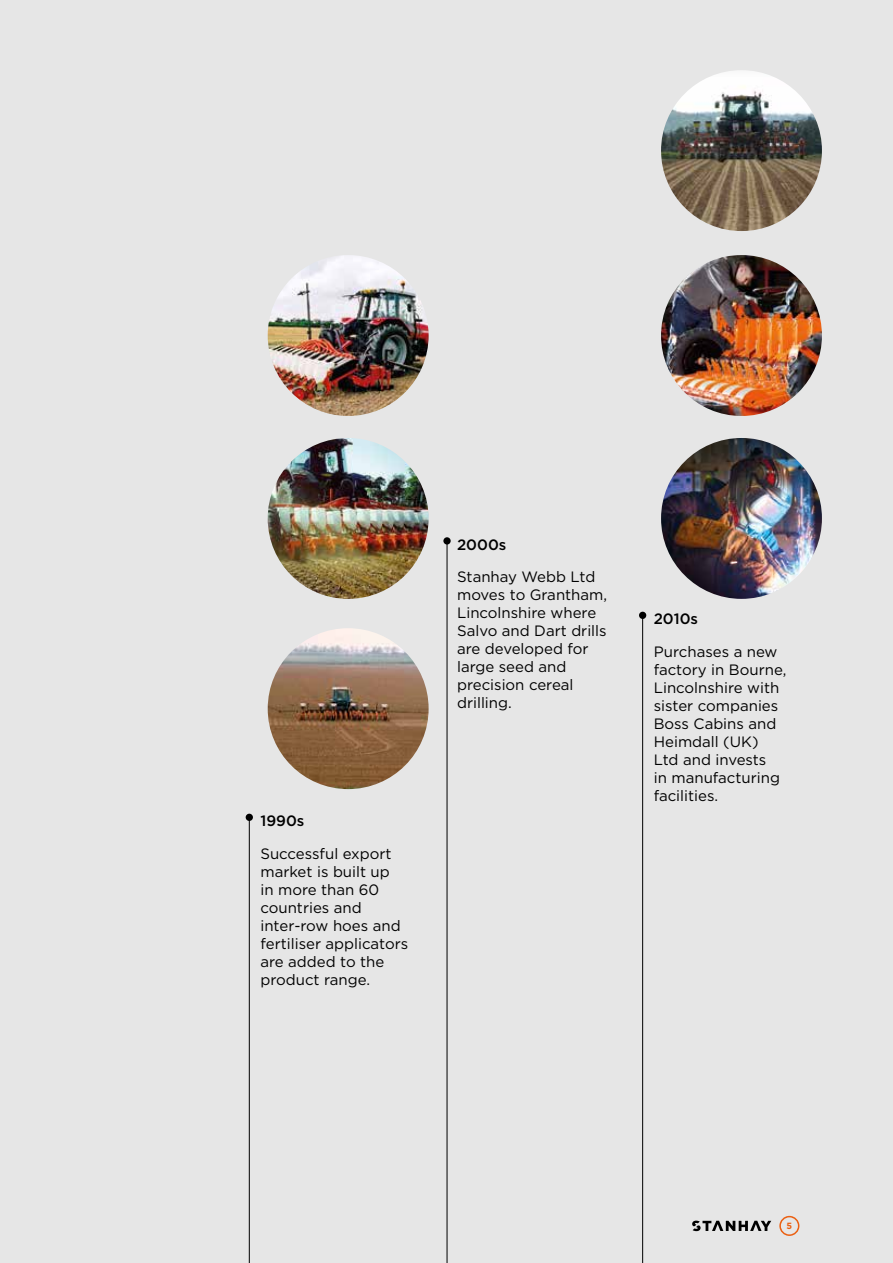
<style>
.page{position:relative;width:893px;height:1263px;background:#e6e6e6}
.page>*{position:absolute;margin:0;border:0;box-sizing:border-box;transform-origin:0 0}
.t1{font:15px/18px "Gotham HTF";color:#000}
.t2{font:500 15px "Gotham HTF";color:#000}
.t3{font:700 9px "Gotham";color:#eb6012}
</style>
<div class="page">
<svg style="left:692px;top:1220px;width:79px;height:11px"></svg>
<svg style="left:779px;top:1215px;width:20px;height:21px"></svg>
<hr style="left:249px;top:817px;width:1px;height:446px;background:#000">
<hr style="left:447px;top:541px;width:1px;height:722px;background:#000">
<hr style="left:642px;top:615px;width:1px;height:648px;background:#000">
<div style="left:246px;top:814px;width:7px;height:7px;background:#000;border-radius:50%"></div>
<div style="left:443px;top:537px;width:8px;height:7px;background:#000;border-radius:50%"></div>
<div style="left:639px;top:612px;width:7px;height:7px;background:#000;border-radius:50%"></div>
<img style="left:268px;top:628px;width:161px;height:161px;border-radius:80px">
<img style="left:268px;top:438px;width:161px;height:161px;border-radius:80px">
<img style="left:268px;top:255px;width:161px;height:161px;border-radius:80px">
<img style="left:661px;top:438px;width:161px;height:161px;border-radius:80px">
<img style="left:661px;top:255px;width:161px;height:161px;border-radius:80px">
<img style="left:661px;top:70px;width:161px;height:161px;border-radius:80px">
<p class="t2" style="left:260px;top:812px;width:45px">1990s</p>
<p class="t1" style="left:260px;top:844px;width:149px">Successful export market is built up<br>in more than 60 countries and inter-row hoes and fertiliser applicators are added to the product range.</p>
<p class="t2" style="left:457px;top:536px;width:51px">2000s</p>
<p class="t1" style="left:457px;top:567px;width:152px">Stanhay Webb Ltd moves to Grantham,<br>Lincolnshire where<br>Salvo and Dart drills are developed for large seed and precision cereal drilling.</p>
<p class="t2" style="left:654px;top:610px;width:46px">2010s</p>
<p class="t1" style="left:654px;top:642px;width:134px">Purchases a new factory in Bourne,<br>Lincolnshire with sister companies<br>Boss Cabins and<br>Heimdall (UK)<br>Ltd and invests<br>in manufacturing facilities.</p>
<p class="t3" style="left:787px;top:1219px;width:7px">55</p>
</div>
